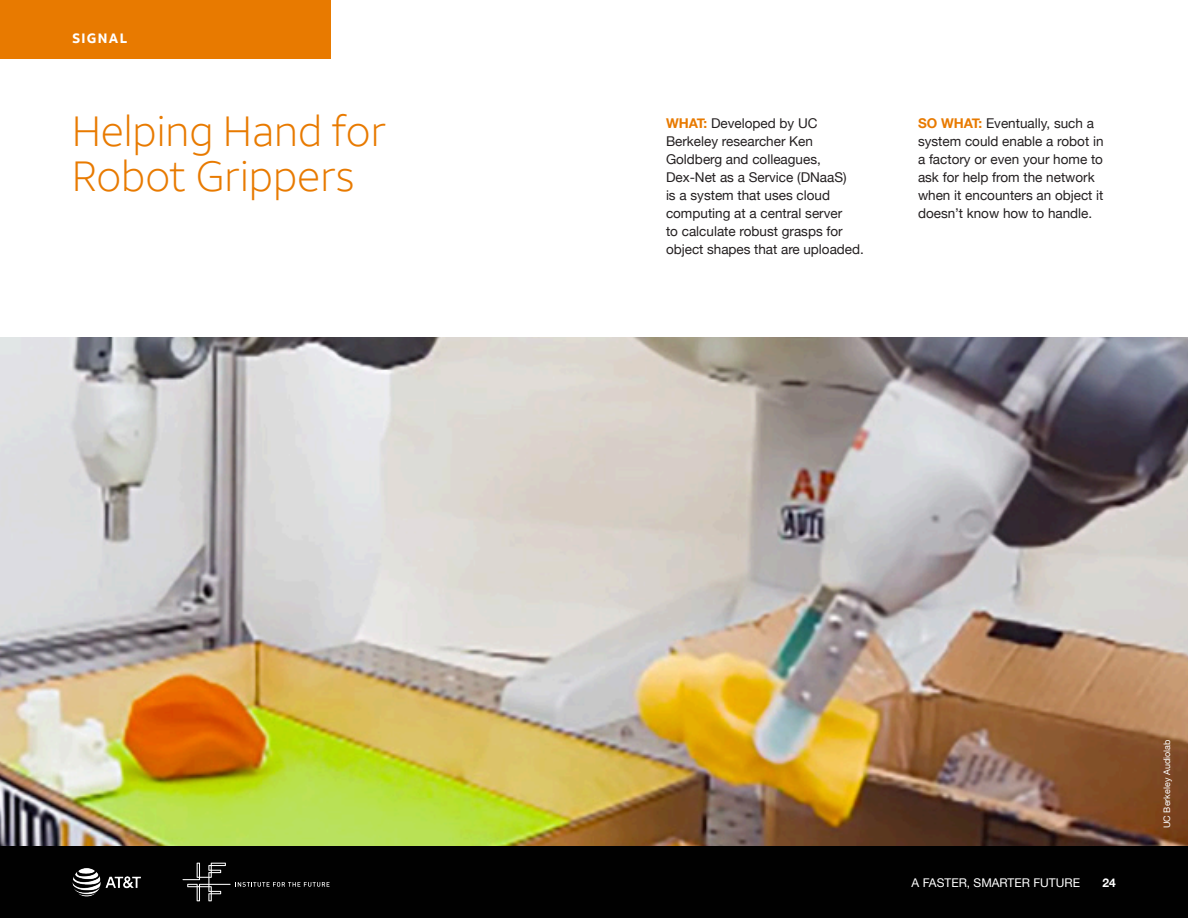
<style>
.page{position:relative;width:1188px;height:918px;background:#fff}
.page>*{position:absolute;margin:0;border:0;box-sizing:border-box;transform-origin:0 0}
.signal_title{font:300 42px/45px "ATT Aleck Sans";color:#e87a00}
.signal_body{font:13.5px/18px "Helvetica Neue";color:#231f20}
.t1{font:700 13.5px "ATT Aleck Sans";letter-spacing:.1em;color:#fff}
.t2{font:12px "Helvetica Neue";color:#fff}
.t3{font:700 12px "Helvetica Neue";color:#fff}
.source{font:9px "Helvetica Neue";color:#fff}
.s1{font-weight:700;color:#e87a00}
</style>
<div class="page">
<img style="left:0;top:338px;width:1188px;height:508px">
<div style="left:0;top:846px;width:1188px;height:72px;background:#010101"></div>
<svg style="left:183px;top:863px;width:147px;height:38px"></svg>
<div style="left:0;top:0;width:331px;height:59px;background:#e87a00"></div>
<img style="left:72px;top:868px;width:69px;height:29px">
<p class="t1" style="left:72px;top:30px;width:57px">SIGNAL</p>
<p class="signal_title" style="left:72px;top:109px;width:316px">Helping Hand for<br>Robot Grippers</p>
<p class="signal_body" style="left:666px;top:115px;width:200px"><span class="s1">WHAT:</span> Developed by UC<br>Berkeley researcher Ken<br>Goldberg and colleagues,<br>Dex-Net as a Service (DNaaS)<br>is a system that uses cloud computing at a central server<br>to calculate robust grasps for object shapes that are uploaded.</p>
<p class="signal_body" style="left:918px;top:115px;width:187px"><span class="s1">SO WHAT:</span> Eventually, such a system could enable a robot in a factory or even your home to ask for help from the network when it encounters an object it doesn’t know how to handle.</p>
<p class="t2" style="left:912px;top:874px;width:170px">A FASTER, SMARTER FUTURE</p>
<p class="t3" style="left:1103px;top:873px;width:15px">24</p>
<p class="source" style="left:1160px;top:828px;width:90px;rotate:-90deg">UC Berkeley Audiolab</p>
</div>
